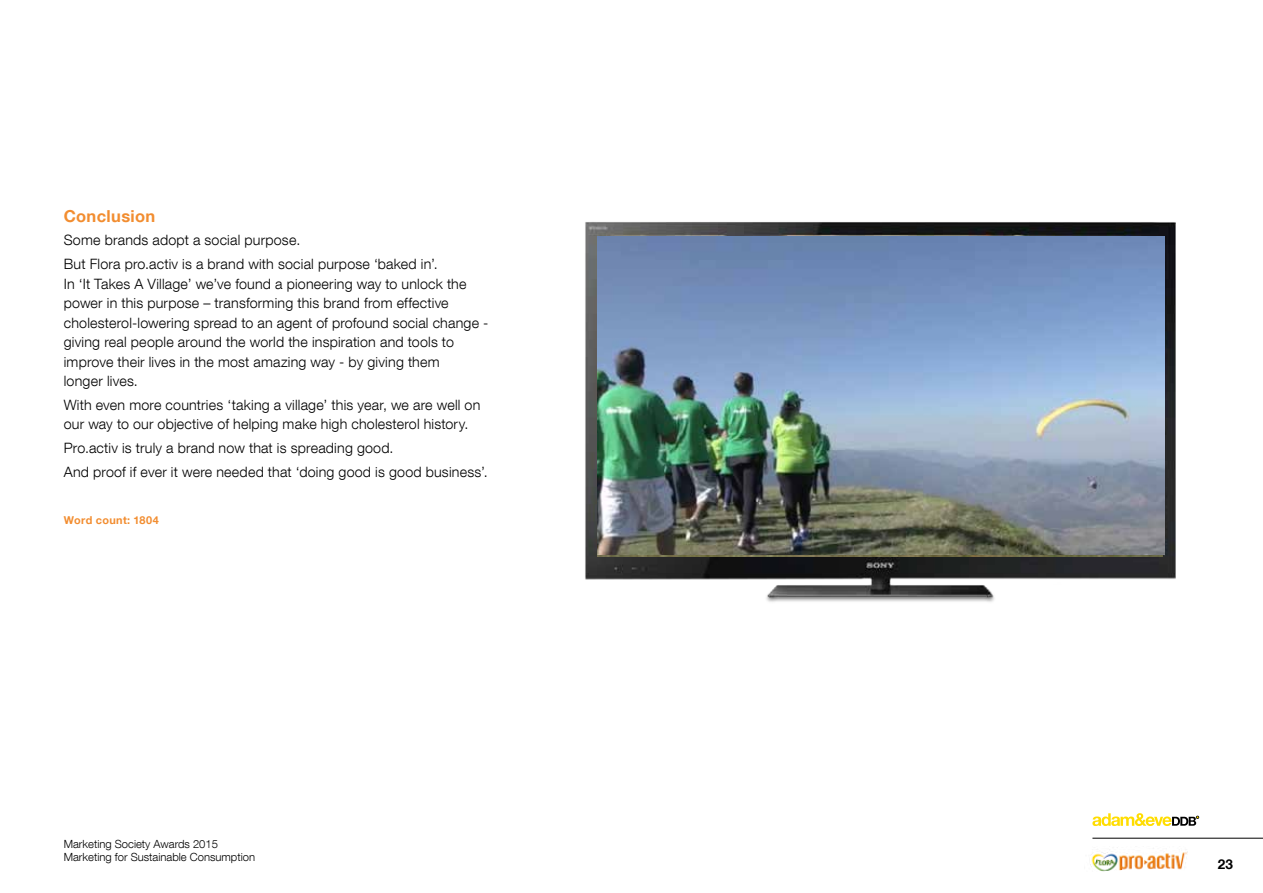
<style>
.page{position:relative;width:1263px;height:893px;background:#fff}
.page>*{position:absolute;margin:0;border:0;box-sizing:border-box;transform-origin:0 0}
.t1{font:700 16.5px "Helvetica Neueforaande DDB";letter-spacing:.02em;color:#f28d30}
.t2{font:300 14.25px/19.5px "Helvetica Neueforaande DDB";letter-spacing:.015em;color:#000}
.t3{font:700 13.5px "Helvetica Neueforaande DDB";color:#000}
.t4{font:300 11.25px/12.8px "Helvetica Neueforaande DDB";color:#000}
.t5{font:700 10.8px "Helvetica Neueforaande DDB";letter-spacing:.035em;color:#f28d30}
</style>
<div class="page">
<svg style="left:1092px;top:813px;width:107px;height:13px"></svg>
<hr style="left:1092px;top:838px;width:171px;height:1px;background:#000">
<img style="left:1090px;top:851px;width:98px;height:21px">
<img style="left:585px;top:222px;width:591px;height:380px">
<img style="left:597px;top:236px;width:567px;height:319px">
<p class="t1" style="left:64px;top:205px;width:93px">Conclusion</p>
<p class="t2" style="left:64px;top:228px;width:375px;line-height:23.7px">Some brands adopt a social purpose.<br>But Flora pro.activ is a brand with social purpose ‘baked in’.</p>
<p class="t2" style="left:64px;top:273px;width:426px">In ‘It Takes A Village’ we’ve found a pioneering way to unlock the power in this purpose – transforming this brand from effective cholesterol-lowering spread to an agent of profound social change - giving real people around the world the inspiration and tools to improve their lives in the most amazing way - by giving them<br>longer lives.</p>
<p class="t2" style="left:64px;top:395px;width:418px">With even more countries ‘taking a village’ this year, we are well on our way to our objective of helping make high cholesterol history.</p>
<p class="t2" style="left:64px;top:436px;width:425px;line-height:23.7px">Pro.activ is truly a brand now that is spreading good.<br>And proof if ever it were needed that ‘doing good is good business’.</p>
<p class="t5" style="left:64px;top:514px;width:97px">Word count: 1804</p>
<p class="t4" style="left:64px;top:838px;width:193px">Marketing Society Awards 2015<br>Marketing for Sustainable Consumption</p>
<p class="t3" style="left:1218px;top:856px;width:17px">23</p>
</div>
